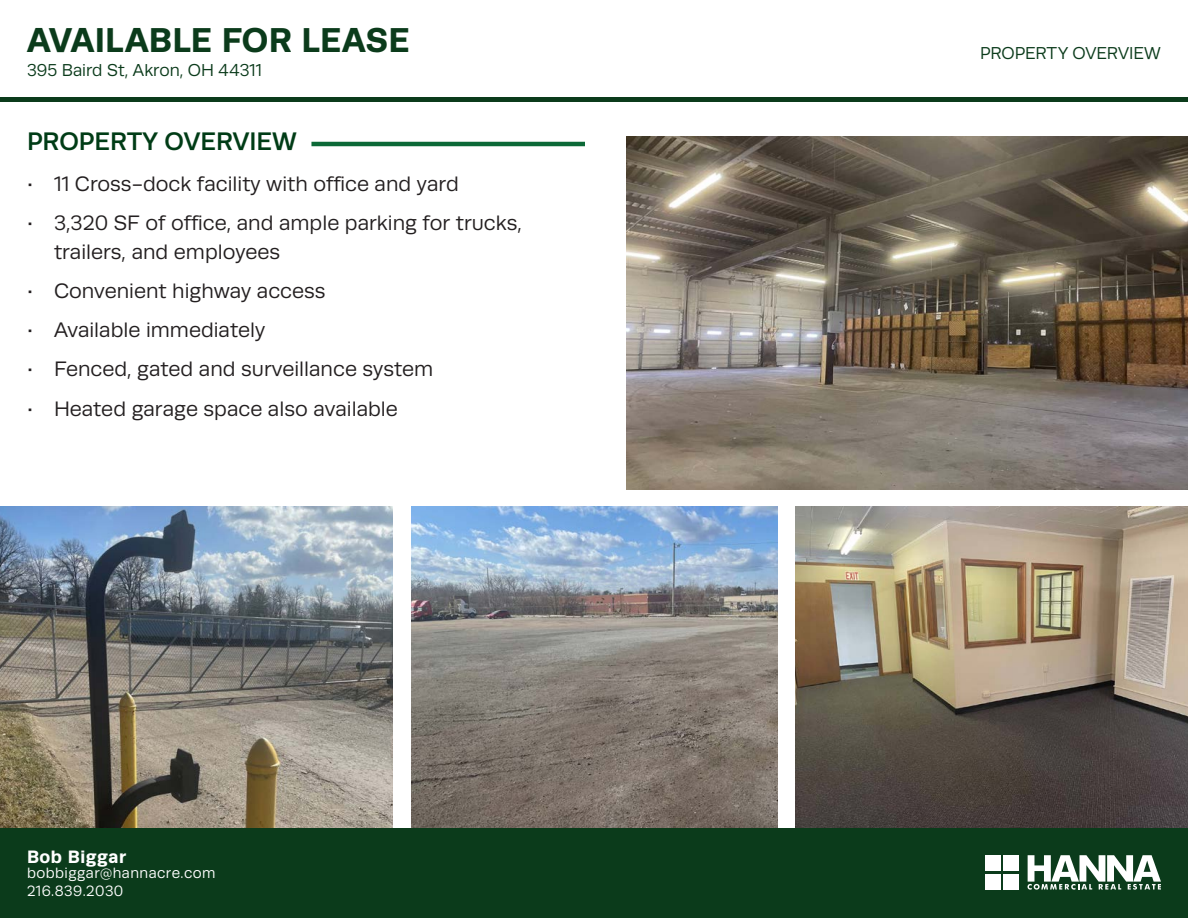
<style>
.page{position:relative;width:1188px;height:918px;background:#fff}
.page>*{position:absolute;margin:0;border:0;box-sizing:border-box;transform-origin:0 0}
.t1{font:700 34.65px "Runda";letter-spacing:.005em;color:#0b3b1b}
.t2{font:500 25.5px "Runda";color:#003c16}
.t3{font:21px/28.5px "Runda";color:#231f20}
.t4{font:700 18px "Runda";letter-spacing:.03em;color:#fff}
.t5{font:17.4px "Runda";color:#0b3b1b}
.t6{font:15px/18px "Runda";letter-spacing:.03em;color:#fff}
</style>
<div class="page">
<img style="left:0;top:507px;width:393px;height:321px">
<img style="left:795px;top:507px;width:393px;height:321px">
<hr style="left:311px;top:142px;width:274px;height:4px;background:#0c6937">
<img style="left:411px;top:507px;width:366px;height:321px">
<img style="left:626px;top:137px;width:562px;height:352px">
<div style="left:0;top:828px;width:1188px;height:90px;background:#0b3b1b"></div>
<div style="left:0;top:97px;width:1188px;height:5px;background:#0b3b1b"></div>
<svg style="left:1027px;top:855px;width:134px;height:35px"></svg>
<div style="left:985px;top:855px;width:15px;height:16px;background:#fff"></div>
<div style="left:1004px;top:855px;width:15px;height:16px;background:#fff"></div>
<div style="left:985px;top:874px;width:15px;height:16px;background:#fff"></div>
<div style="left:1004px;top:874px;width:15px;height:16px;background:#fff"></div>
<h1 class="t1" style="left:27px;top:20px;width:384px">AVAILABLE FOR LEASE</h1>
<p class="t5" style="left:27px;top:60px;width:236px">395 Baird St, Akron, OH 44311</p>
<p class="t2" style="left:27px;top:127px;width:271px">PROPERTY OVERVIEW</p>
<p class="t3" style="left:27px;top:169px;width:433px">• 11 Cross-dock facility with office and yard</p>
<p class="t3" style="left:54px;top:209px;width:469px;text-indent:-27px">• 3,320 SF of office, and ample parking for trucks, trailers, and employees</p>
<p class="t3" style="left:27px;top:277px;width:300px">• Convenient highway access</p>
<p class="t3" style="left:27px;top:316px;width:240px">• Available immediately</p>
<p class="t3" style="left:27px;top:355px;width:408px">• Fenced, gated and surveillance system</p>
<p class="t3" style="left:27px;top:394px;width:372px">• Heated garage space also available</p>
<p class="t4" style="left:27px;top:846px;width:101px">Bob Biggar</p>
<p class="t6" style="left:27px;top:864px;width:190px">bobbiggar@hannacre.com<br>216.839.2030</p>
<p class="t5" style="left:980px;top:43px;width:182px">PROPERTY OVERVIEW</p>
</div>
